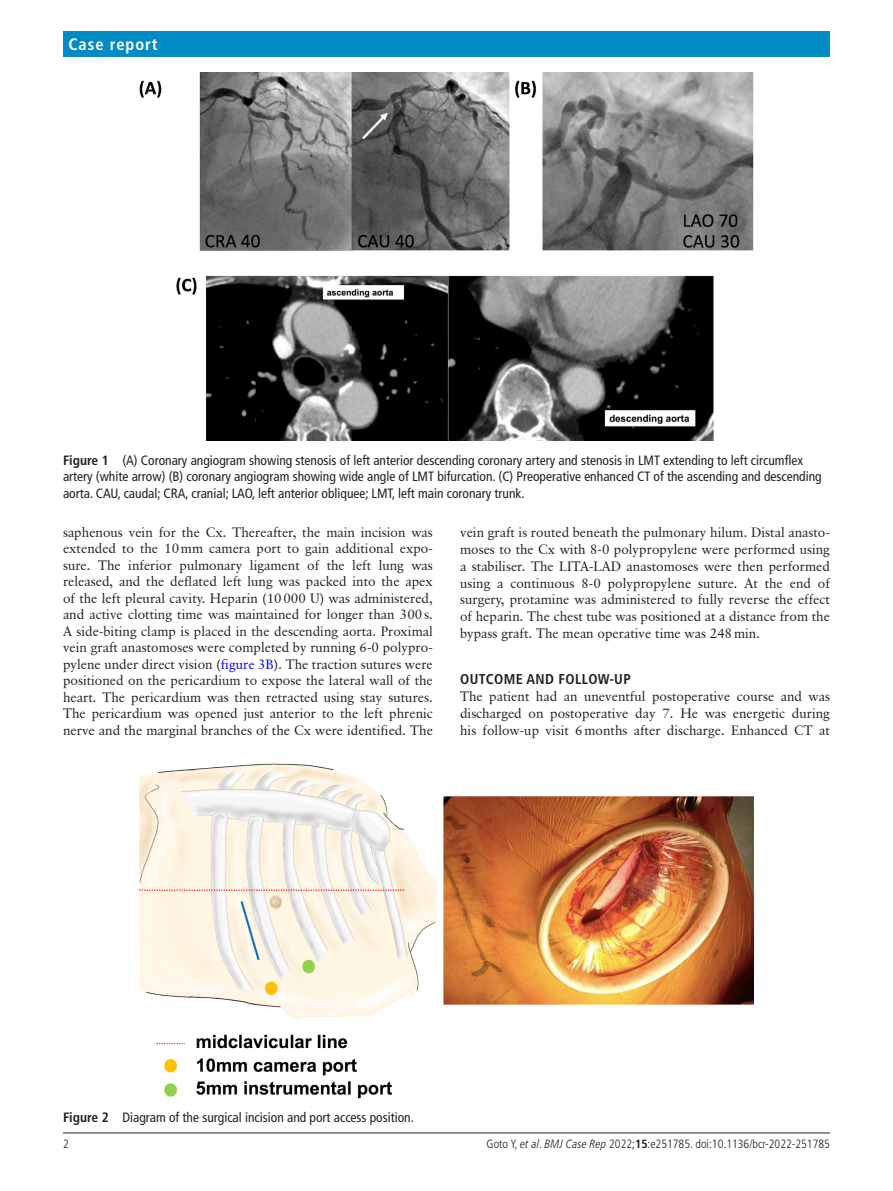
<style>
.page{position:relative;width:893px;height:1191px;background:#fff}
.page>*{position:absolute;margin:0;border:0;box-sizing:border-box;transform-origin:0 0}
.t1{font:700 condensed 16.5px "Frutiger LT Pro";letter-spacing:.055em;color:#fff}
.t2{font:700 condensed 14.25px "Frutiger LT Pro";letter-spacing:.025em;color:#231f20}
.t3{font:13.5px/16.5px "Classical Garamond BT";color:#231f20;text-align:justify}
.t4{font:condensed 13.5px/16.5px "Frutiger LT Pro";color:#231f20}
.t5{font:300 condensed 12px "Frutiger LT Pro";color:#231f20}
.s1{font-weight:700}
.s2{color:#00f}
.s3{font-style:italic}
</style>
<div class="page">
<hr style="left:63px;top:1132px;width:767px;height:1px;background:#231f20">
<div style="left:63px;top:31px;width:767px;height:25px;background:#008bc5"></div>
<img style="left:140px;top:72px;width:613px;height:369px">
<img style="left:140px;top:763px;width:613px;height:335px">
<p class="t1" style="left:69px;top:34px;width:91px">Case report</p>
<p class="t4" style="left:63px;top:452px;width:760px"><span class="s1">Figure 1</span> (A) Coronary angiogram showing stenosis of left anterior descending coronary artery and stenosis in LMT extending to left circumflex artery (white arrow) (B) coronary angiogram showing wide angle of LMT bifurcation. (C) Preoperative enhanced CT of the ascending and descending aorta. CAU, caudal; CRA, cranial; LAO, left anterior obliquee; LMT, left main coronary trunk.</p>
<p class="t3" style="left:63px;top:524px;width:371px">saphenous vein for the Cx. Thereafter, the main incision was extended to the 10mm camera port to gain additional expo&shy;sure. The inferior pulmonary ligament of the left lung was released, and the deflated left lung was packed into the apex of the left pleural cavity. Heparin (10000 U) was administered, and active clotting time was maintained for longer than 300s.<br>A side-biting clamp is placed in the descending aorta. Proximal vein graft anastomoses were completed by running 6-0 polypro&shy;pylene under direct vision (<span class="s2">figure 3B</span>). The traction sutures were positioned on the pericardium to expose the lateral wall of the heart. The pericardium was then retracted using stay sutures.<br>The pericardium was opened just anterior to the left phrenic nerve and the marginal branches of the Cx were identified. The</p>
<p class="t3" style="left:460px;top:523px;width:371px;line-height:17px">vein graft is routed beneath the pulmonary hilum. Distal anasto&shy;moses to the Cx with 8-0 polypropylene were performed using a stabiliser. The LITA-LAD anastomoses were then performed using a continuous 8-0 polypropylene suture. At the end of surgery, protamine was administered to fully reverse the effect of heparin. The chest tube was positioned at a distance from the bypass graft. The mean operative time was 248min.</p>
<p class="t2" style="left:460px;top:671px;width:172px">OUTCOME AND FOLLOW-UP</p>
<p class="t3" style="left:460px;top:688px;width:371px">The patient had an uneventful postoperative course and was discharged on postoperative day 7. He was energetic during his follow-up visit 6months after discharge. Enhanced CT at</p>
<p class="t4" style="left:63px;top:1109px;width:353px"><span class="s1">Figure 2</span> Diagram of the surgical incision and port access position.</p>
<p class="t5" style="left:63px;top:1136px;width:7px">2</p>
<p class="t5" style="left:487px;top:1136px;width:345px">Goto Y, <span class="s3">et al</span>. <span class="s3">BMJ Case Rep</span> 2022;<span class="s1">15</span>:e251785. doi:10.1136/bcr-2022-251785</p>
</div>
